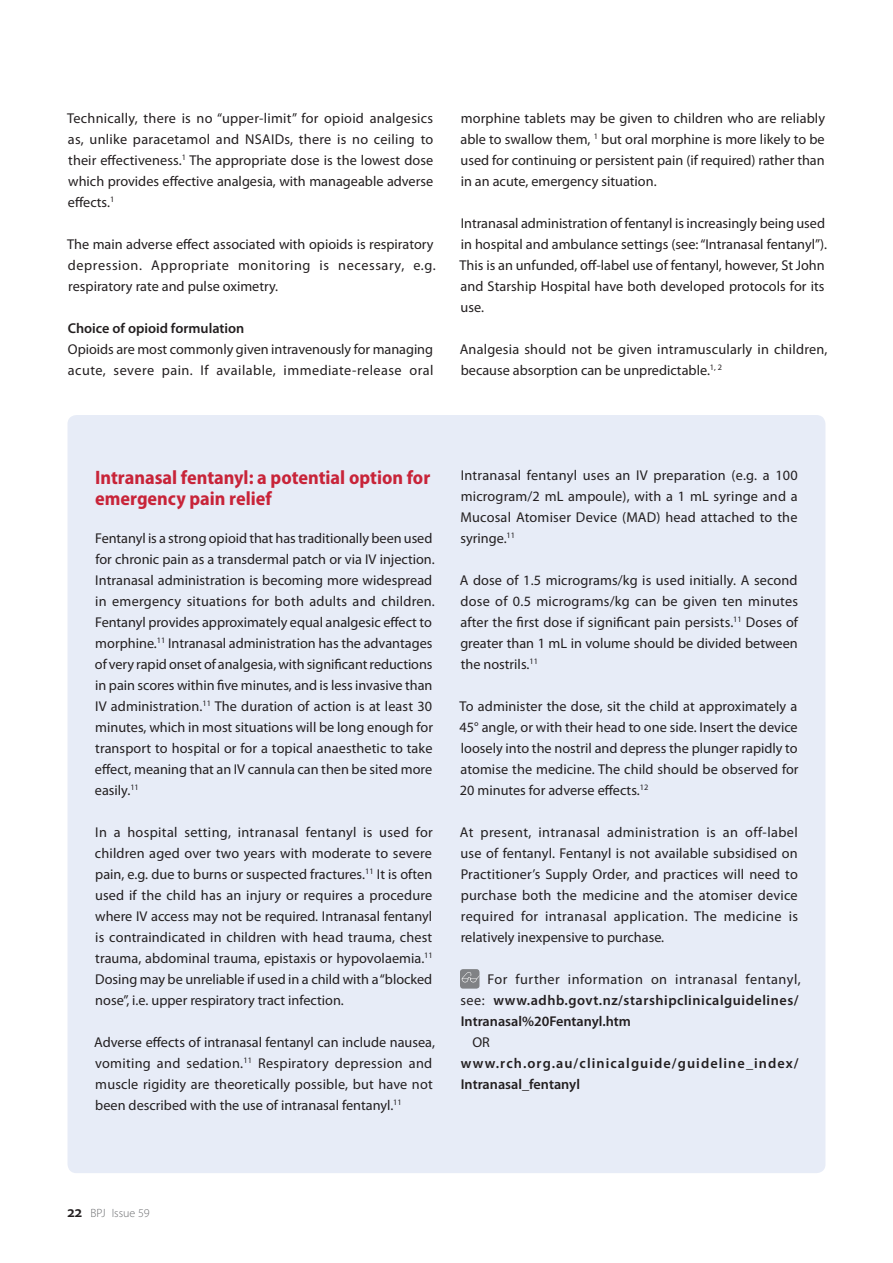
<style>
.page{position:relative;width:893px;height:1263px;background:#fff}
.page>*{position:absolute;margin:0;border:0;box-sizing:border-box;transform-origin:0 0}
.A_head{font:700 semi-condensed 19.5px/21px "Myriad Pro";color:#c82439}
.Body{font:14.25px/21px "Myriad Pro";color:#231f20;text-align:justify}
.Body-2{font:600 14.25px/21px "Myriad Pro";letter-spacing:.035em;color:#231f20}
.Body-3{font:600 14.25px/21px "Myriad Pro";letter-spacing:.075em;color:#231f20}
.C_head{font:600 14.25px "Myriad Pro";color:#231f20}
.t1{font:300 12px "Myriad Pro";color:#6c6d70}
.s1{font-weight:400}
.s2{font-weight:600;font-size:15.75px;color:#231f20}
</style>
<div class="page">
<div style="left:68px;top:415px;width:757px;height:758px;background:#e7ecf7;border-radius:9px"></div>
<div style="left:460px;top:969px;width:19px;height:19px;background:#808285;border-radius:3px"></div>
<svg style="left:462px;top:972px;width:17px;height:10px"></svg>
<p class="Body" style="left:67px;top:107px;width:368px">Technically, there is no “upper-limit” for opioid analgesics as, unlike paracetamol and NSAIDs, there is no ceiling to their effectiveness.<sup>1</sup> The appropriate dose is the lowest dose which provides effective analgesia, with manageable adverse effects.<sup>1</sup></p>
<p class="Body" style="left:67px;top:233px;width:370px;text-align:left">The main adverse effect associated with opioids is respiratory depression. Appropriate monitoring is necessary, e.g. respiratory rate and pulse oximetry.</p>
<p class="C_head" style="left:68px;top:319px;width:178px">Choice of opioid formulation</p>
<p class="Body" style="left:68px;top:338px;width:367px">Opioids are most commonly given intravenously for managing acute, severe pain. If available, immediate-release oral</p>
<p class="Body" style="left:460px;top:107px;width:366px">morphine tablets may be given to children who are reliably able to swallow them, <sup>1</sup> but oral morphine is more likely to be used for continuing or persistent pain (if required) rather than in an acute, emergency situation.</p>
<p class="Body" style="left:460px;top:212px;width:369px;text-align:left">Intranasal administration of fentanyl is increasingly being used in hospital and ambulance settings (see: “Intranasal fentanyl”).<br>This is an unfunded, off-label use of fentanyl, however, St John and Starship Hospital have both developed protocols for its use.</p>
<p class="Body" style="left:460px;top:338px;width:369px">Analgesia should not be given intramuscularly in children, because absorption can be unpredictable.<sup>1,</sup> <sup>2</sup></p>
<p class="A_head" style="left:95px;top:467px;width:337px">Intranasal fentanyl: a potential option for emergency pain relief</p>
<p class="Body" style="left:95px;top:527px;width:341px;text-align:left">Fentanyl is a strong opioid that has traditionally been used for chronic pain as a transdermal patch or via IV injection.<br>Intranasal administration is becoming more widespread in emergency situations for both adults and children.<br>Fentanyl provides approximately equal analgesic effect to morphine.<sup>11</sup> Intranasal administration has the advantages of very rapid onset of analgesia, with significant reductions in pain scores within five minutes, and is less invasive than IV administration.<sup>11</sup> The duration of action is at least 30 minutes, which in most situations will be long enough for transport to hospital or for a topical anaesthetic to take effect, meaning that an IV cannula can then be sited more easily.<sup>11</sup></p>
<p class="Body" style="left:95px;top:821px;width:339px">In a hospital setting, intranasal fentanyl is used for children aged over two years with moderate to severe pain, e.g. due to burns or suspected fractures.<sup>11</sup> It is often used if the child has an injury or requires a procedure where IV access may not be required. Intranasal fentanyl is contraindicated in children with head trauma, chest trauma, abdominal trauma, epistaxis or hypovolaemia.<sup>11<br></sup>Dosing may be unreliable if used in a child with a “blocked nose”, i.e. upper respiratory tract infection.</p>
<p class="Body" style="left:94px;top:1031px;width:342px;text-align:left">Adverse effects of intranasal fentanyl can include nausea, vomiting and sedation.<sup>11</sup> Respiratory depression and muscle rigidity are theoretically possible, but have not been described with the use of intranasal fentanyl.<sup>11</sup></p>
<p class="Body" style="left:460px;top:464px;width:339px">Intranasal fentanyl uses an IV preparation (e.g. a 100 microgram/2 mL ampoule), with a 1 mL syringe and a Mucosal Atomiser Device (MAD) head attached to the syringe.<sup>11</sup></p>
<p class="Body" style="left:460px;top:569px;width:340px">A dose of 1.5 micrograms/kg is used initially. A second dose of 0.5 micrograms/kg can be given ten minutes after the first dose if significant pain persists.<sup>11</sup> Doses of greater than 1 mL in volume should be divided between the nostrils.<sup>11</sup></p>
<p class="Body" style="left:460px;top:695px;width:340px">To administer the dose, sit the child at approximately a 45° angle, or with their head to one side. Insert the device loosely into the nostril and depress the plunger rapidly to atomise the medicine. The child should be observed for 20 minutes for adverse effects.<sup>12</sup></p>
<p class="Body" style="left:460px;top:821px;width:340px">At present, intranasal administration is an off-label use of fentanyl. Fentanyl is not available subsidised on Practitioner’s Supply Order, and practices will need to purchase both the medicine and the atomiser device required for intranasal application. The medicine is relatively inexpensive to purchase.</p>
<p class="Body-2" style="left:460px;top:968px;width:342px;text-indent:27px"><span class="s1">For further information on intranasal fentanyl, see:</span> www.adhb.govt.nz/starshipclinicalguidelines/<br>Intranasal%20Fentanyl.htm</p>
<p class="Body" style="left:472px;top:1031px;width:19px">OR</p>
<p class="Body-3" style="left:461px;top:1052px;width:339px">www.rch.org.au/clinicalguide/guideline_index/<br>Intranasal_fentanyl</p>
<p class="t1" style="left:68px;top:1206px;width:84px"><span class="s2">22</span> BPJ Issue 59</p>
</div>
